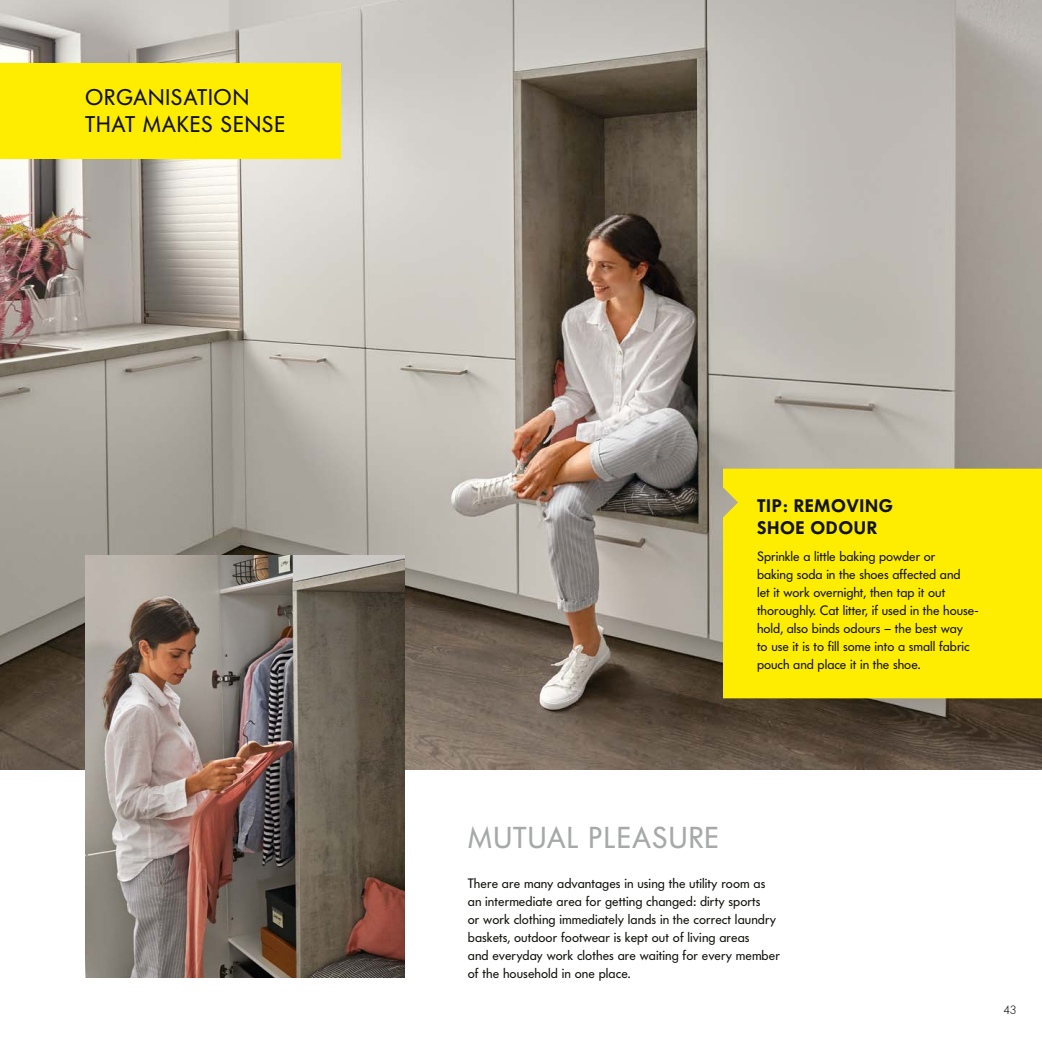
<style>
.page{position:relative;width:1042px;height:1042px;background:#fff}
.page>*{position:absolute;margin:0;border:0;box-sizing:border-box;transform-origin:0 0}
.t1{font:30px "Futura BQ";letter-spacing:.035em;color:#a7a9a9}
.t2{font:22.5px/27px "Futura BQ";letter-spacing:.035em;color:#12120d}
.t3{font:600 18px/21.6px "Futura BQ";letter-spacing:.035em;color:#12120d}
.t4{font:13.5px/18px "Futura BQ";letter-spacing:.005em;color:#12120d}
.t5{font:300 12px "Futura BQ";color:#12120d}
</style>
<div class="page">
<img style="left:0;top:0;width:1042px;height:770px">
<img style="left:85px;top:555px;width:319px;height:422px">
<div style="left:723px;top:469px;width:319px;height:229px;background:#ffed00"></div>
<div style="left:0;top:64px;width:340px;height:95px;background:#ffed00"></div>
<h2 class="t2" style="left:85px;top:84px;width:201px">ORGANISATION<br>THAT MAKES SENSE</h2>
<h3 class="t3" style="left:757px;top:495px;width:137px">TIP: REMOVING<br>SHOE ODOUR</h3>
<p class="t4" style="left:757px;top:547px;width:223px">Sprinkle a little baking powder or<br>baking soda in the shoes affected and<br>let it work overnight, then tap it out thoroughly. Cat litter, if used in the house&shy;hold, also binds odours – the best way<br>to use it is to fill some into a small fabric pouch and place it in the shoe.</p>
<h1 class="t1" style="left:468px;top:817px;width:252px">MUTUAL PLEASURE</h1>
<p class="t4" style="left:468px;top:874px;width:314px">There are many advantages in using the utility room as an intermediate area for getting changed: dirty sports<br>or work clothing immediately lands in the correct laundry baskets, outdoor footwear is kept out of living areas<br>and everyday work clothes are waiting for every member of the household in one place.</p>
<p class="t5" style="left:1003px;top:1002px;width:14px">43</p>
</div>
